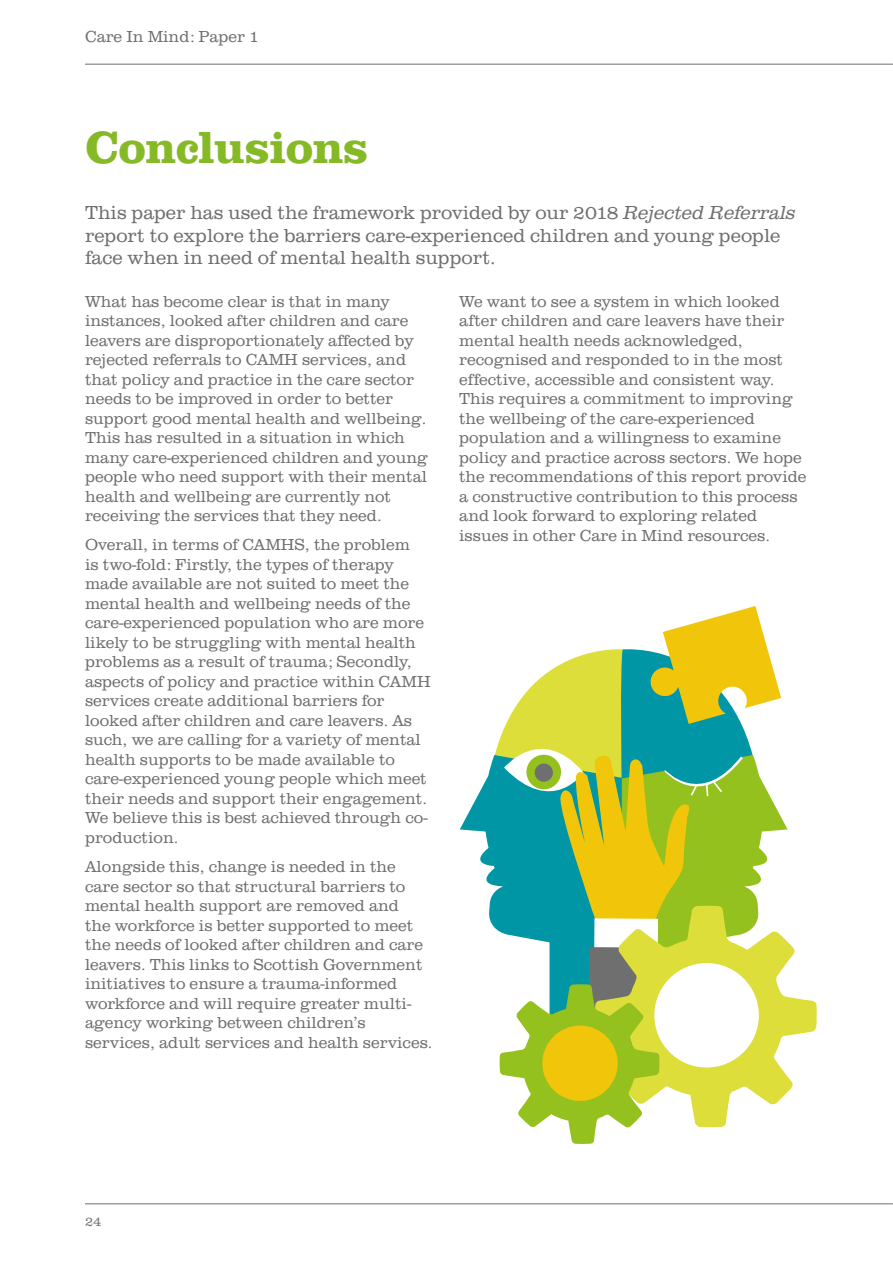
<style>
.page{position:relative;width:893px;height:1263px;background:#fff}
.page>*{position:absolute;margin:0;border:0;box-sizing:border-box;transform-origin:0 0}
.t1{font:700 46.5px "URW Clarendon TOT";letter-spacing:-.01em;color:#86b926}
.t2{font:300 19.5px/22.5px "URW Clarendon TOT";color:#706f6f}
.t3{font:300 16.5px/19.5px "URW Clarendon TOT";color:#706f6f}
.t4{font:300 13.5px "URW Clarendon TOT";color:#706f6f}
.s1{font-style:italic}
</style>
<div class="page">
<hr style="left:85px;top:64px;width:808px;height:1px;background:#706f6f">
<hr style="left:85px;top:1203px;width:808px;height:1px;background:#706f6f">
<svg style="left:460px;top:755px;width:35px;height:173px"></svg>
<svg style="left:781px;top:935px;width:36px;height:164px"></svg>
<svg style="left:495px;top:606px;width:286px;height:538px"></svg>
<p class="t3" style="left:85px;top:27px;width:176px">Care In Mind: Paper 1</p>
<h1 class="t1" style="left:85px;top:120px;width:285px">Conclusions</h1>
<p class="t2" style="left:85px;top:202px;width:712px">This paper has used the framework provided by our 2018 <span class="s1">Rejected Referrals </span>report to explore the barriers care-experienced children and young people face when in need of mental health support.</p>
<p class="t3" style="left:85px;top:292px;width:344px">What has become clear is that in many instances, looked after children and care leavers are disproportionately affected by rejected referrals to CAMH services, and that policy and practice in the care sector needs to be improved in order to better support good mental health and wellbeing.<br>This has resulted in a situation in which many care-experienced children and young people who need support with their mental health and wellbeing are currently not receiving the services that they need.</p>
<p class="t3" style="left:85px;top:535px;width:347px">Overall, in terms of CAMHS, the problem<br>is two-fold: Firstly, the types of therapy made available are not suited to meet the mental health and wellbeing needs of the care-experienced population who are more likely to be struggling with mental health problems as a result of trauma; Secondly, aspects of policy and practice within CAMH services create additional barriers for looked after children and care leavers. As such, we are calling for a variety of mental health supports to be made available to care-experienced young people which meet their needs and support their engagement.<br>We believe this is best achieved through co&shy;production.</p>
<p class="t3" style="left:85px;top:857px;width:349px">Alongside this, change is needed in the care sector so that structural barriers to mental health support are removed and<br>the workforce is better supported to meet the needs of looked after children and care leavers. This links to Scottish Government initiatives to ensure a trauma-informed workforce and will require greater multi&shy;agency working between children’s services, adult services and health services.</p>
<p class="t3" style="left:459px;top:292px;width:349px">We want to see a system in which looked after children and care leavers have their mental health needs acknowledged, recognised and responded to in the most effective, accessible and consistent way.<br>This requires a commitment to improving the wellbeing of the care-experienced population and a willingness to examine policy and practice across sectors. We hope the recommendations of this report provide a constructive contribution to this process and look forward to exploring related issues in other Care in Mind resources.</p>
<p class="t4" style="left:85px;top:1214px;width:18px">24</p>
</div>
